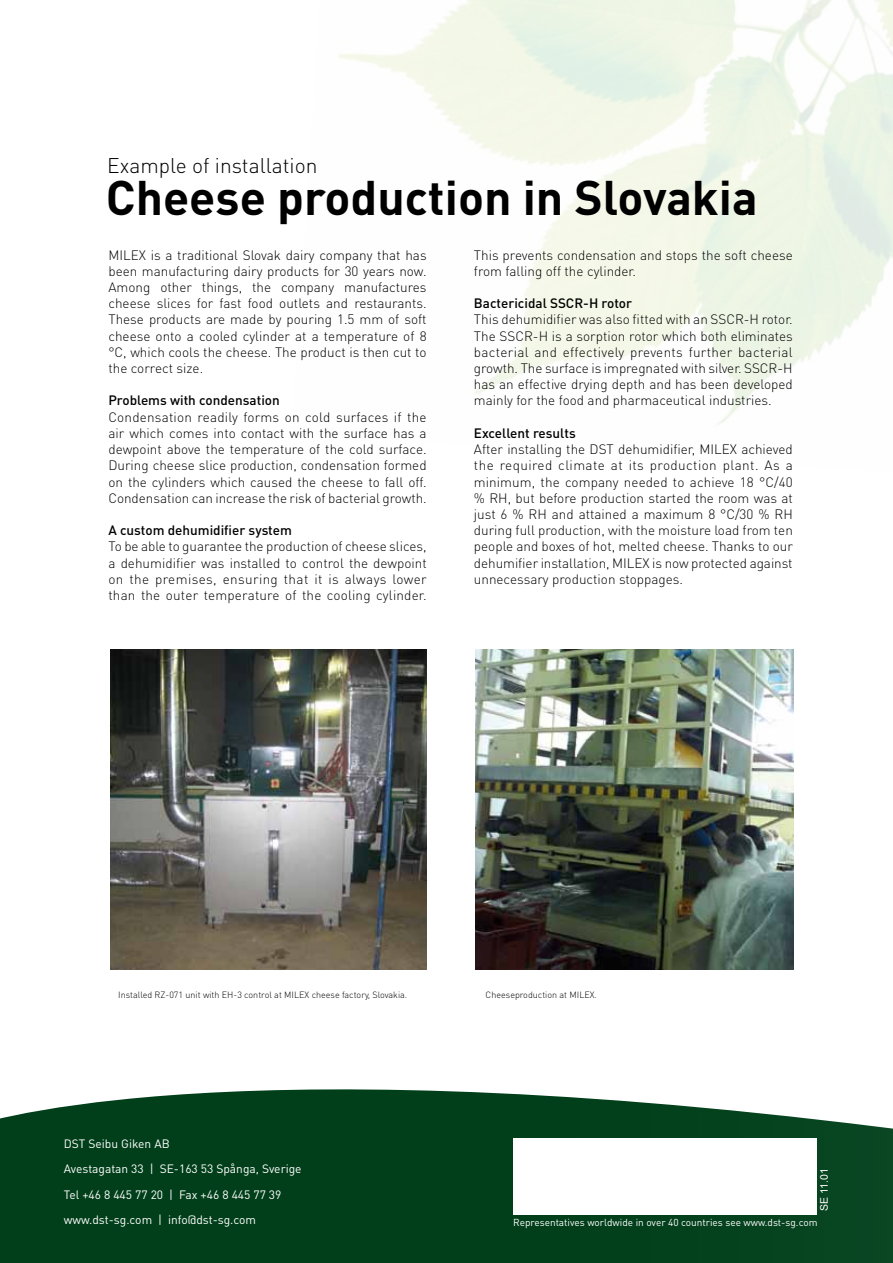
<style>
.page{position:relative;width:893px;height:1263px;background:#fff}
.page>*{position:absolute;margin:0;border:0;box-sizing:border-box;transform-origin:0 0}
.t1{font:700 48px "DIN Pro";color:#000}
.t2{font:300 21px "DIN Pro";color:#000}
.t3{font:300 13.5px/16.2px "DIN Pro";color:#000;text-align:justify}
.t4{font:500 13.5px "DIN Pro";color:#000}
.t5{font:12px/25.5px "DIN Pro";color:#fff}
.t6{font:10.5px "Arial";color:#fff}
.t7{font:10.05px "DIN Pro";color:#fff}
.t8{font:300 9px "DIN Pro";color:#000}
</style>
<div class="page">
<svg style="left:0;top:1089px;width:893px;height:174px;background:#164f2e"></svg>
<div style="left:513px;top:1138px;width:303px;height:77px;background:#fff"></div>
<img style="left:476px;top:649px;width:317px;height:320px">
<img style="left:110px;top:649px;width:317px;height:320px">
<h2 class="t2" style="left:107px;top:151px;width:212px">Example of installation</h2>
<h1 class="t1" style="left:106px;top:165px;width:653px">Cheese production in Slovakia</h1>
<p class="t3" style="left:108px;top:246px;width:320px">MILEX is a traditional Slovak dairy company that has been manufacturing dairy products for 30 years now.<br>Among other things, the company manufactures cheese slices for fast food outlets and restaurants.<br>These products are made by pouring 1.5 mm of soft cheese onto a cooled cylinder at a temperature of 8 °C, which cools the cheese. The product is then cut to the correct size.</p>
<p class="t4" style="left:108px;top:391px;width:173px">Problems with condensation</p>
<p class="t3" style="left:108px;top:408px;width:320px">Condensation readily forms on cold surfaces if the air which comes into contact with the surface has a dewpoint above the temperature of the cold surface.<br>During cheese slice production, condensation formed on the cylinders which caused the cheese to fall off.<br>Condensation can increase the risk of bacterial growth.</p>
<p class="t4" style="left:108px;top:521px;width:185px">A custom dehumidifier system</p>
<p class="t3" style="left:108px;top:538px;width:320px">To be able to guarantee the production of cheese slices, a dehumidifier was installed to control the dewpoint on the premises, ensuring that it is always lower than the outer temperature of the cooling cylinder.</p>
<p class="t3" style="left:474px;top:246px;width:320px">This prevents condensation and stops the soft cheese from falling off the cylinder.</p>
<p class="t4" style="left:474px;top:294px;width:160px">Bactericidal SSCR-H rotor</p>
<p class="t3" style="left:474px;top:311px;width:320px">This dehumidifier was also fitted with an SSCR-H rotor.<br>The SSCR-H is a sorption rotor which both eliminates bacterial and effectively prevents further bacterial growth. The surface is impregnated with silver. SSCR-H has an effective drying depth and has been developed mainly for the food and pharmaceutical industries.</p>
<p class="t4" style="left:474px;top:424px;width:103px">Excellent results</p>
<p class="t3" style="left:474px;top:441px;width:320px">After installing the DST dehumidifier, MILEX achieved the required climate at its production plant. As a minimum, the company needed to achieve 18 °C/40 % RH, but before production started the room was at just 6 % RH and attained a maximum 8 °C/30 % RH during full production, with the moisture load from ten people and boxes of hot, melted cheese. Thanks to our dehumifier installation, MILEX is now protected against unnecessary production stoppages.</p>
<p class="t8" style="left:118px;top:988px;width:291px">Installed RZ-071 unit with EH-3 control at MILEX cheese factory, Slovakia.</p>
<p class="t8" style="left:486px;top:988px;width:113px">Cheeseproduction at MILEX.</p>
<p class="t5" style="left:64px;top:1130px;width:239px">DST Seibu Giken AB<br>Avestagatan 33 | SE-163 53 Spånga, Sverige<br>Tel +46 8 445 77 20 | Fax +46 8 445 77 39 www.dst-sg.com | info@dst-sg.com</p>
<p class="t6" style="left:817px;top:1211px;width:44px;rotate:-90deg">SE 11.01</p>
<p class="t7" style="left:513px;top:1215px;width:306px">Representatives worldwide in over 40 countries see www.dst-sg.com</p>
</div>
